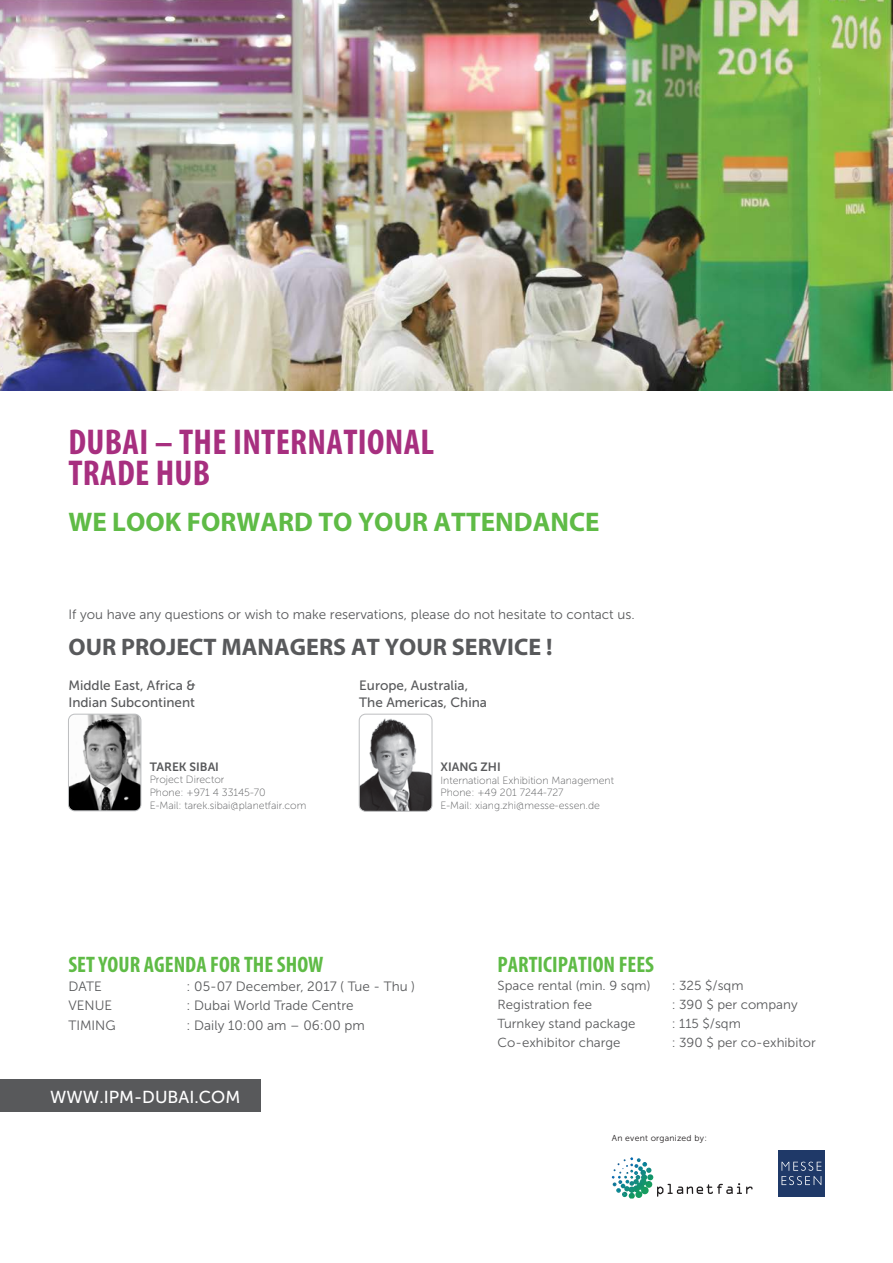
<style>
.page{position:relative;width:893px;height:1263px;background:#fff}
.page>*{position:absolute;margin:0;border:0;box-sizing:border-box;transform-origin:0 0}
.t1{font:700 condensed 36px/31.5px "Myriad Pro";letter-spacing:.01em;color:#a72f7f}
.t2{font:700 27px "Myriad Pro";color:#5fbb46}
.t3{font:700 24px "Myriad Pro";color:#58595b}
.t4{font:700 condensed 22.5px "Myriad Pro";color:#5fbb46}
.t5{font:17.25px "Museo Sans 500";color:#fff}
.t6{font:13.5px "Museo Sans 300";color:#58595b}
.t7{font:13.5px/16.2px "Museo Sans 500";color:#58595b}
.t8{font:13.05px "Museo Sans 300";color:#58595b}
.t9{font:12px "Museo Sans 700";color:#58595b}
.t10{font:12px "Museo Sans 700";color:#595a5c}
.t11{font:10.5px/12.6px "Museo Sans 100";color:#595a5c}
.t12{font:10.5px/12.6px "Museo Sans 100";color:#58595b}
.t13{font:8.55px "Museo Sans 300";letter-spacing:.025em;color:#231f20}
</style>
<div class="page">
<img style="left:0;top:0;width:893px;height:390px">
<div style="left:0;top:1079px;width:261px;height:33px;background:#58595b"></div>
<img style="left:68px;top:714px;width:73px;height:97px">
<div style="left:68px;top:714px;width:73px;height:97px;border:1px solid #bcbec0;border-radius:6px"></div>
<img style="left:359px;top:714px;width:73px;height:96px">
<div style="left:359px;top:714px;width:73px;height:98px;border:1px solid #bdbec0;border-radius:6px"></div>
<div style="left:778px;top:1150px;width:46px;height:47px;background:#1f3968"></div>
<svg style="left:781px;top:1162px;width:40px;height:23px"></svg>
<img style="left:624px;top:1197px;width:17px;height:1px">
<svg style="left:612px;top:1157px;width:141px;height:40px"></svg>
<h1 class="t1" style="left:68px;top:425px;width:367px">DUBAI – THE INTERNATIONAL<br>TRADE HUB</h1>
<h2 class="t2" style="left:68px;top:504px;width:533px">WE LOOK FORWARD TO YOUR ATTENDANCE</h2>
<p class="t6" style="left:68px;top:607px;width:568px">If you have any questions or wish to make reservations, please do not hesitate to contact us.</p>
<h3 class="t3" style="left:68px;top:632px;width:485px">OUR PROJECT MANAGERS AT YOUR SERVICE !</h3>
<p class="t7" style="left:68px;top:678px;width:129px">Middle East, Africa &amp;<br>Indian Subcontinent</p>
<p class="t9" style="left:150px;top:760px;width:71px">TAREK SIBAI</p>
<p class="t12" style="left:150px;top:774px;width:158px">Project Director<br>Phone: +971 4 33145-70<br>E-Mail: tarek.sibai@planetfair.com</p>
<p class="t7" style="left:359px;top:678px;width:129px">Europe, Australia,<br>The Americas, China</p>
<p class="t10" style="left:440px;top:760px;width:62px">XIANG ZHI</p>
<p class="t11" style="left:440px;top:774px;width:175px">International Exhibition Management<br>Phone: +49 201 7244-727<br>E-Mail: xiang.zhi@messe-essen.de</p>
<h3 class="t4" style="left:68px;top:950px;width:256px">SET YOUR AGENDA FOR THE SHOW</h3>
<h3 class="t4" style="left:498px;top:950px;width:158px">PARTICIPATION FEES</h3>
<p class="t6" style="left:68px;top:979px;width:35px">DATE</p>
<p class="t6" style="left:187px;top:979px;width:230px">: 05-07 December, 2017 ( Tue - Thu )</p>
<p class="t6" style="left:68px;top:998px;width:45px">VENUE</p>
<p class="t6" style="left:187px;top:998px;width:169px">: Dubai World Trade Centre</p>
<p class="t6" style="left:68px;top:1018px;width:49px">TIMING</p>
<p class="t6" style="left:187px;top:1018px;width:180px">: Daily 10:00 am – 06:00 pm</p>
<p class="t5" style="left:50px;top:1088px;width:192px">WWW.IPM-DUBAI.COM</p>
<p class="t8" style="left:498px;top:978px;width:154px">Space rental (min. 9 sqm)</p>
<p class="t8" style="left:672px;top:978px;width:73px">: 325 $/sqm</p>
<p class="t8" style="left:498px;top:997px;width:96px">Registration fee</p>
<p class="t8" style="left:672px;top:997px;width:127px">: 390 $ per company</p>
<p class="t8" style="left:498px;top:1016px;width:139px">Turnkey stand package</p>
<p class="t8" style="left:672px;top:1016px;width:71px">: 115 $/sqm</p>
<p class="t8" style="left:498px;top:1035px;width:124px">Co-exhibitor charge</p>
<p class="t8" style="left:672px;top:1035px;width:146px">: 390 $ per co-exhibitor</p>
<p class="t13" style="left:612px;top:1133px;width:97px">An event organized by:</p>
</div>
